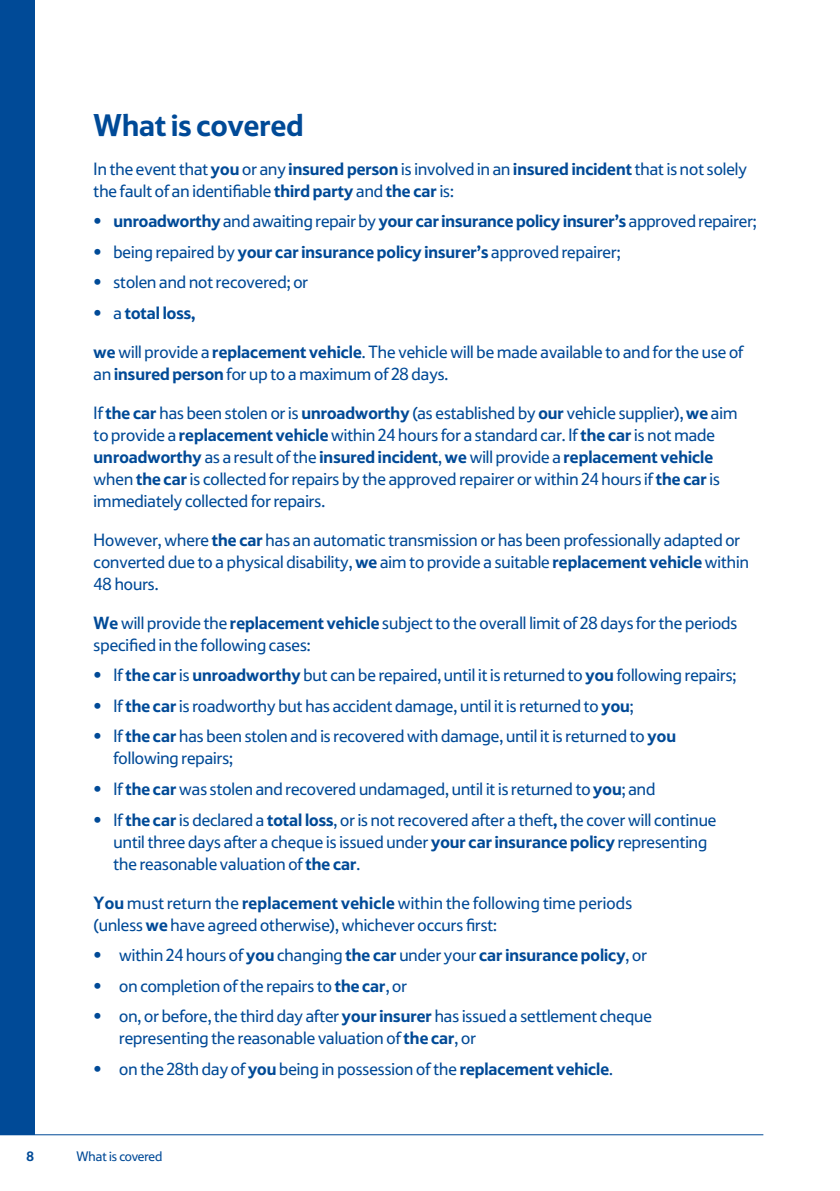
<style>
.page{position:relative;width:840px;height:1191px;background:#fff}
.page>*{position:absolute;margin:0;border:0;box-sizing:border-box;transform-origin:0 0}
.t1{font:700 32px "Tesco Display";color:#004a97}
.t2{font:18px/22px "Tesco Display";color:#004a97}
.t3{font:700 18px "Tesco Display";letter-spacing:-.005em;color:#004a97}
.t4{font:14px "Tesco Display";color:#004a97}
.t5{font:700 14px "Tesco Display";color:#004a97}
.s1{font-weight:700}
.s2{font-weight:400}
</style>
<div class="page">
<div style="left:0;top:0;width:34px;height:1134px;background:#004a97"></div>
<hr style="left:0;top:1134px;width:763px;height:1px;background:#004a97">
<h1 class="t1" style="left:94px;top:106px;width:211px">What is covered</h1>
<p class="t2" style="left:94px;top:157px;width:654px">In the event that <span class="s1">you</span> or any <span class="s1">insured person</span> is involved in an <span class="s1">insured incident</span> that is not solely the fault of an identifiable <span class="s1">third party</span> and <span class="s1">the car</span> is:</p>
<p class="t3" style="left:94px;top:210px;width:664px">• unroadworthy <span class="s2">and awaiting repair by</span> your car insurance policy insurer’s <span class="s2">approved repairer;</span></p>
<p class="t3" style="left:94px;top:241px;width:528px">• <span class="s2">being repaired by</span> your car insurance policy insurer’s <span class="s2">approved repairer;</span></p>
<p class="t2" style="left:94px;top:271px;width:216px"><span class="s1">•</span> stolen and not recovered; or</p>
<p class="t2" style="left:94px;top:293px;width:651px;line-height:39px"><span class="s1">•</span> a <span class="s1">total loss,<br>we</span> will provide a <span class="s1">replacement vehicle</span>. The vehicle will be made available to and for the use of</p>
<p class="t2" style="left:94px;top:354px;width:645px;line-height:39px">an <span class="s1">insured person</span> for up to a maximum of 28 days.<br>If <span class="s1">the car</span> has been stolen or is <span class="s1">unroadworthy</span> (as established by <span class="s1">our</span> vehicle supplier), <span class="s1">we</span> aim</p>
<p class="t2" style="left:94px;top:423px;width:627px">to provide a <span class="s1">replacement vehicle</span> within 24 hours for a standard car. If <span class="s1">the car</span> is not made <span class="s1">unroadworthy</span> as a result of the <span class="s1">insured incident</span>, <span class="s1">we</span> will provide a <span class="s1">replacement vehicle </span>when <span class="s1">the car</span> is collected for repairs by the approved repairer or within 24 hours if <span class="s1">the car</span> is immediately collected for repairs.</p>
<p class="t2" style="left:94px;top:528px;width:656px">However, where <span class="s1">the car</span> has an automatic transmission or has been professionally adapted or converted due to a physical disability, <span class="s1">we</span> aim to provide a suitable <span class="s1">replacement vehicle</span> within<br>48 hours.</p>
<p class="t2" style="left:94px;top:611px;width:644px"><span class="s1">We</span> will provide the <span class="s1">replacement vehicle</span> subject to the overall limit of 28 days for the periods specified in the following cases:</p>
<p class="t2" style="left:94px;top:664px;width:643px"><span class="s1">•</span> If <span class="s1">the car</span> is <span class="s1">unroadworthy</span> but can be repaired, until it is returned to <span class="s1">you</span> following repairs;</p>
<p class="t2" style="left:94px;top:694px;width:541px"><span class="s1">•</span> If <span class="s1">the car</span> is roadworthy but has accident damage, until itis returned to <span class="s1">you</span>;</p>
<p class="t2" style="left:113px;top:725px;width:563px;text-indent:-20px"><span class="s1">•</span> If <span class="s1">the car</span> has been stolen and is recovered with damage, until it is returned to <span class="s1">you </span>following repairs;</p>
<p class="t2" style="left:94px;top:777px;width:563px"><span class="s1">•</span> If <span class="s1">the car</span> was stolen and recovered undamaged, until it is returned to <span class="s1">you</span>; and</p>
<p class="t2" style="left:113px;top:808px;width:604px;text-indent:-20px"><span class="s1">•</span> If <span class="s1">the car</span> is declared a <span class="s1">total loss</span>, or is not recovered after a theft<span class="s1">,</span> the cover will continue until three days after a cheque is issued under <span class="s1">your car insurance policy</span> representing the reasonable valuation of <span class="s1">the car</span>.</p>
<p class="t2" style="left:94px;top:891px;width:539px"><span class="s1">You</span> must return the <span class="s1">replacement vehicle</span> within the following time periods (unless <span class="s1">we</span> have agreed otherwise), whichever occurs first:</p>
<p class="t2" style="left:94px;top:943px;width:554px"><span class="s1">•</span> within 24 hours of <span class="s1">you</span> changing <span class="s1">the car</span> under your <span class="s1">car insurance policy</span>, or</p>
<p class="t2" style="left:94px;top:974px;width:314px"><span class="s1">•</span> on completion of the repairs to <span class="s1">the car</span>, or</p>
<p class="t2" style="left:119px;top:1004px;width:534px;text-indent:-26px"><span class="s1">•</span> on, or before, the third day after <span class="s1">your insurer</span> has issued a settlement cheque representing the reasonable valuation of <span class="s1">the car</span>, or</p>
<p class="t2" style="left:94px;top:1057px;width:520px"><span class="s1">•</span> on the 28th day of <span class="s1">you</span> being in possession of the <span class="s1">replacement vehicle</span>.</p>
<p class="t5" style="left:27px;top:1148px;width:9px">8</p>
<p class="t4" style="left:77px;top:1148px;width:87px">What is covered</p>
</div>
